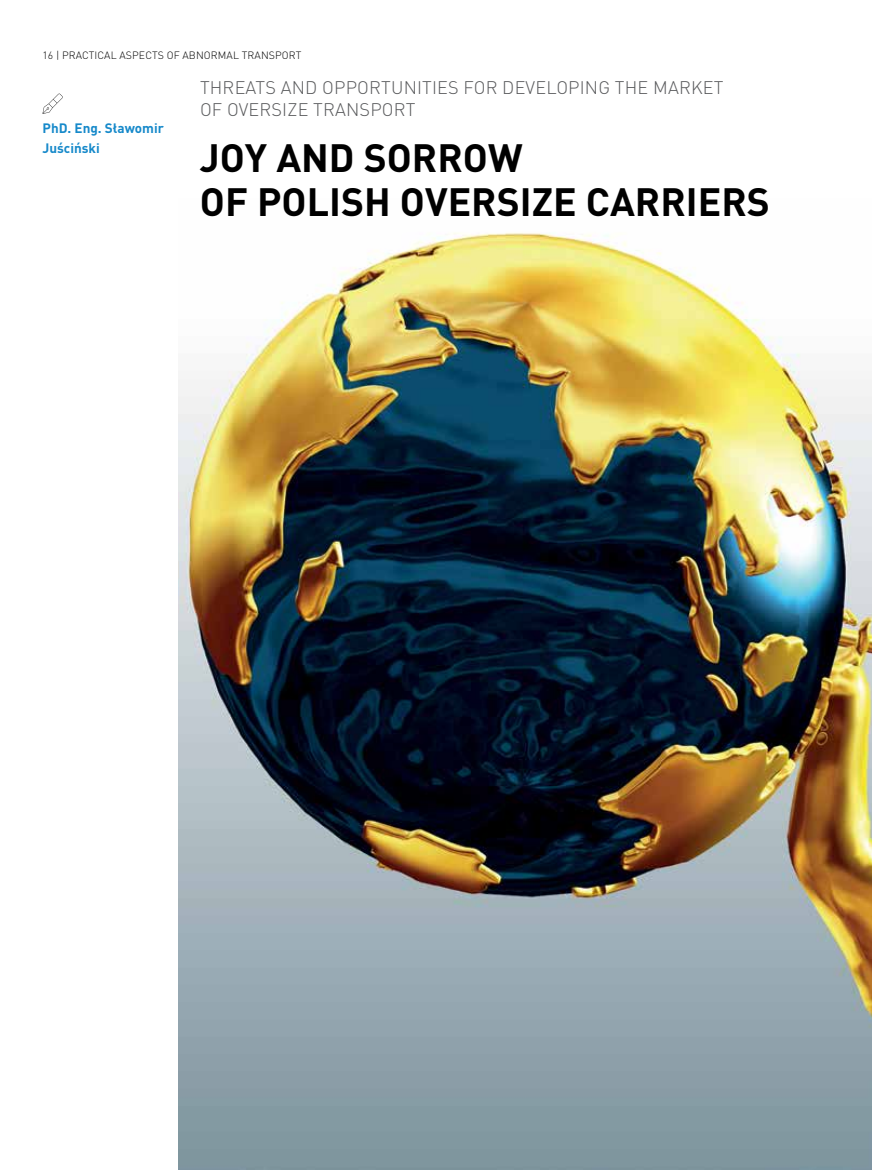
<style>
.page{position:relative;width:872px;height:1170px;background:#fff}
.page>*{position:absolute;margin:0;border:0;box-sizing:border-box;transform-origin:0 0}
.t1{font:700 39px/43.5px "DIN Pro";color:#000}
.t2{font:300 18px/21.6px "DIN Pro";letter-spacing:.01em;color:#58595b}
.t3{font:700 13.5px/19.5px "DIN Pro";color:#1689ca}
.t4{font:300 10.5px "DIN Pro";letter-spacing:.01em;color:#000}
</style>
<div class="page">
<img style="left:179px;top:232px;width:693px;height:937px">
<svg style="left:43px;top:94px;width:20px;height:20px"></svg>
<p class="t4" style="left:43px;top:48px;width:260px">16 | PRACTICAL ASPECTS OF ABNORMAL TRANSPORT</p>
<p class="t3" style="left:43px;top:118px;width:123px">PhD. Eng. Sławomir<br>Juściński</p>
<p class="t2" style="left:200px;top:76px;width:525px">THREATS AND OPPORTUNITIES FOR DEVELOPING THE MARKET<br>OF OVERSIZE TRANSPORT</p>
<h1 class="t1" style="left:200px;top:135px;width:571px">JOY AND SORROW<br>OF POLISH OVERSIZE CARRIERS</h1>
</div>
